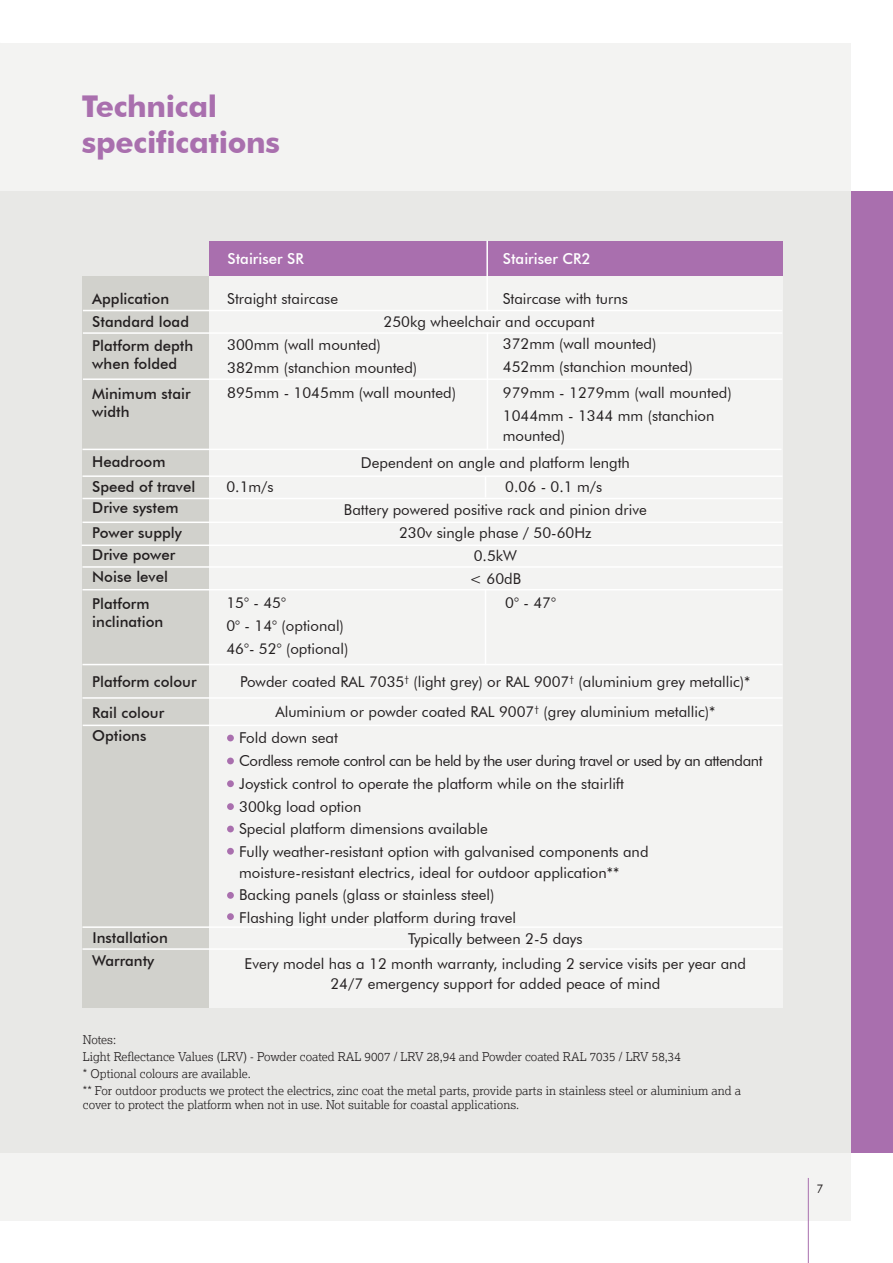
<style>
.page{position:relative;width:893px;height:1263px;background:#fff}
.page>*{position:absolute;margin:0;border:0;box-sizing:border-box;transform-origin:0 0}
.t1{font:700 30px "Futura BT";letter-spacing:-.01em;color:#a96fae}
.t2{font:15px/20.2px "Futura BT";color:#231f20}
.t3{font:500 15px/18px "Futura BT";color:#231f20}
.t4{font:15px "Futura BT";letter-spacing:-.03em;color:#231f20}
.t5{font:500 15px "Futura BT";color:#fff}
.t6{font:300 12px/14.4px "Lexia";color:#231f20}
.t7{font:12px "Futura BT";color:#231f20}
</style>
<div class="page">
<div style="left:0;top:43px;width:850px;height:1177px;background:#f3f3f2"></div>
<div style="left:850px;top:191px;width:43px;height:961px;background:#a96fae"></div>
<div style="left:0;top:191px;width:850px;height:961px;background:#e8e8e6"></div>
<hr style="left:808px;top:1178px;width:1px;height:85px;background:#a96fae">
<div style="left:207px;top:276px;width:575px;height:732px;background:#f3f3f2"></div>
<div style="left:82px;top:276px;width:127px;height:732px;background:#d1d1cc"></div>
<div style="left:209px;top:242px;width:573px;height:34px;background:#a96fae"></div>
<hr style="left:487px;top:332px;width:1px;height:118px;background:#fff">
<hr style="left:486px;top:241px;width:2px;height:70px;background:#fff">
<hr style="left:485px;top:590px;width:1px;height:75px;background:#fff">
<svg style="left:485px;top:477px;width:1px;height:20px"></svg>
<hr style="left:83px;top:310px;width:699px;height:1px;background:#fff">
<hr style="left:83px;top:332px;width:699px;height:2px;background:#fff">
<hr style="left:83px;top:378px;width:699px;height:2px;background:#fff">
<hr style="left:82px;top:449px;width:699px;height:1px;background:#fff">
<hr style="left:82px;top:475px;width:700px;height:2px;background:#fff">
<hr style="left:82px;top:498px;width:700px;height:1px;background:#fff">
<hr style="left:82px;top:521px;width:700px;height:2px;background:#fff">
<hr style="left:82px;top:544px;width:700px;height:2px;background:#fff">
<hr style="left:82px;top:566px;width:700px;height:2px;background:#fff">
<hr style="left:82px;top:589px;width:700px;height:1px;background:#fff">
<hr style="left:82px;top:664px;width:700px;height:1px;background:#fff">
<hr style="left:82px;top:697px;width:700px;height:2px;background:#fff">
<hr style="left:83px;top:725px;width:699px;height:1px;background:#fff">
<hr style="left:82px;top:926px;width:700px;height:2px;background:#fff">
<hr style="left:82px;top:948px;width:700px;height:2px;background:#fff">
<div style="left:227px;top:735px;width:7px;height:6px;background:#a96fae;border-radius:50%"></div>
<div style="left:227px;top:757px;width:7px;height:7px;background:#a96fae;border-radius:50%"></div>
<div style="left:227px;top:780px;width:7px;height:7px;background:#a96fae;border-radius:50%"></div>
<div style="left:227px;top:803px;width:7px;height:7px;background:#a96fae;border-radius:50%"></div>
<div style="left:227px;top:826px;width:7px;height:6px;background:#a96fae;border-radius:50%"></div>
<div style="left:227px;top:848px;width:7px;height:7px;background:#a96fae;border-radius:50%"></div>
<div style="left:227px;top:892px;width:7px;height:7px;background:#a96fae;border-radius:50%"></div>
<div style="left:227px;top:913px;width:7px;height:7px;background:#a96fae;border-radius:50%"></div>
<p class="t1" style="left:82px;top:89px;width:137px">Technical</p>
<p class="t1" style="left:82px;top:125px;width:200px">specifications</p>
<p class="t3" style="left:92px;top:290px;width:78px">Application</p>
<p class="t3" style="left:92px;top:313px;width:98px">Standard load</p>
<p class="t3" style="left:92px;top:336px;width:102px">Platform depth when folded</p>
<p class="t3" style="left:92px;top:384px;width:100px">Minimum stair width</p>
<p class="t3" style="left:92px;top:453px;width:75px">Headroom</p>
<p class="t3" style="left:92px;top:478px;width:104px">Speed of travel</p>
<p class="t3" style="left:92px;top:499px;width:88px">Drive system</p>
<p class="t3" style="left:92px;top:523px;width:91px">Power supply</p>
<p class="t3" style="left:92px;top:545px;width:85px">Drive power</p>
<p class="t3" style="left:92px;top:568px;width:77px">Noise level</p>
<p class="t3" style="left:92px;top:595px;width:73px">Platform inclination</p>
<p class="t3" style="left:92px;top:673px;width:106px">Platform colour</p>
<p class="t3" style="left:92px;top:703px;width:73px">Rail colour</p>
<p class="t3" style="left:92px;top:727px;width:56px">Options</p>
<p class="t3" style="left:92px;top:928px;width:77px">Installation</p>
<p class="t3" style="left:92px;top:952px;width:64px">Warranty</p>
<p class="t5" style="left:227px;top:249px;width:78px">Stairiser SR</p>
<p class="t5" style="left:503px;top:249px;width:89px">Stairiser CR2</p>
<p class="t2" style="left:503px;top:288px;width:127px">Staircase with turns</p>
<p class="t2" style="left:503px;top:334px;width:155px">372mm (wall mounted)</p>
<p class="t2" style="left:503px;top:356px;width:191px">452mm (stanchion mounted)</p>
<p class="t2" style="left:503px;top:382px;width:230px">979mm - 1279mm (wall mounted)</p>
<p class="t2" style="left:503px;top:405px;width:213px">1044mm - 1344 mm (stanchion mounted)</p>
<p class="t2" style="left:227px;top:289px;width:112px">Straight staircase</p>
<p class="t2" style="left:384px;top:311px;width:213px">250kg wheelchair and occupant</p>
<p class="t2" style="left:227px;top:334px;width:155px">300mm (wall mounted)</p>
<p class="t2" style="left:227px;top:357px;width:191px">382mm (stanchion mounted)</p>
<p class="t2" style="left:227px;top:383px;width:230px">895mm - 1045mm (wall mounted)</p>
<p class="t2" style="left:361px;top:452px;width:271px">Dependent on angle and platform length</p>
<p class="t2" style="left:226px;top:477px;width:49px">0.1m/s</p>
<p class="t2" style="left:505px;top:477px;width:98px">0.06 - 0.1 m/s</p>
<p class="t2" style="left:344px;top:500px;width:304px">Battery powered positive rack and pinion drive</p>
<p class="t2" style="left:399px;top:522px;width:194px">230v single phase / 50-60Hz</p>
<p class="t2" style="left:474px;top:545px;width:45px">0.5kW</p>
<p class="t2" style="left:470px;top:568px;width:53px">&lt; 60dB</p>
<p class="t2" style="left:226px;top:592px;width:61px">15° - 45°</p>
<p class="t2" style="left:505px;top:592px;width:52px">0° - 47°</p>
<p class="t2" style="left:226px;top:615px;width:119px">0° - 14° (optional)</p>
<p class="t2" style="left:226px;top:638px;width:123px">46°- 52° (optional)</p>
<p class="t2" style="left:240px;top:671px;width:512px">Powder coated RAL 7035<sup>†</sup> (light grey) or RAL 9007<sup>†</sup> (aluminium grey metallic)*</p>
<p class="t2" style="left:275px;top:702px;width:442px">Aluminium or powder coated RAL 9007<sup>†</sup> (grey aluminium metallic)*</p>
<p class="t2" style="left:239px;top:728px;width:100px">Fold down seat</p>
<p class="t4" style="left:239px;top:752px;width:525px">Cordless remote control can be held by the user during travel or used by an attendant</p>
<p class="t2" style="left:239px;top:773px;width:386px">Joystick control to operate the platform while on the stairlift</p>
<p class="t2" style="left:239px;top:796px;width:124px">300kg load option</p>
<p class="t2" style="left:239px;top:819px;width:250px">Special platform dimensions available</p>
<p class="t2" style="left:239px;top:842px;width:411px">Fully weather-resistant option with galvanised components and moisture-resistant electrics, ideal for outdoor application**</p>
<p class="t2" style="left:239px;top:885px;width:257px">Backing panels (glass or stainless steel)</p>
<p class="t2" style="left:239px;top:907px;width:278px">Flashing light under platform during travel</p>
<p class="t2" style="left:408px;top:928px;width:176px">Typically between 2-5 days</p>
<p class="t2" style="left:245px;top:953px;width:503px;text-align:center">Every model has a 12 month warranty, including 2 service visits per year and<br>24/7 emergency support for added peace of mind</p>
<p class="t6" style="left:83px;top:1032px;width:35px">Notes:</p>
<p class="t6" style="left:83px;top:1049px;width:599px">Light Reflectance Values (LRV) - Powder coated RAL 9007 / LRV 28,94 and Powder coated RAL 7035 / LRV 58,34</p>
<p class="t6" style="left:83px;top:1066px;width:169px">* Optional colours are available.</p>
<p class="t6" style="left:83px;top:1083px;width:660px">** For outdoor products we protect the electrics, zinc coat the metal parts, provide parts in stainless steel or aluminium and a cover to protect the platform when not in use. Not suitable for coastal applications.</p>
<p class="t7" style="left:816px;top:1182px;width:9px">7</p>
</div>
